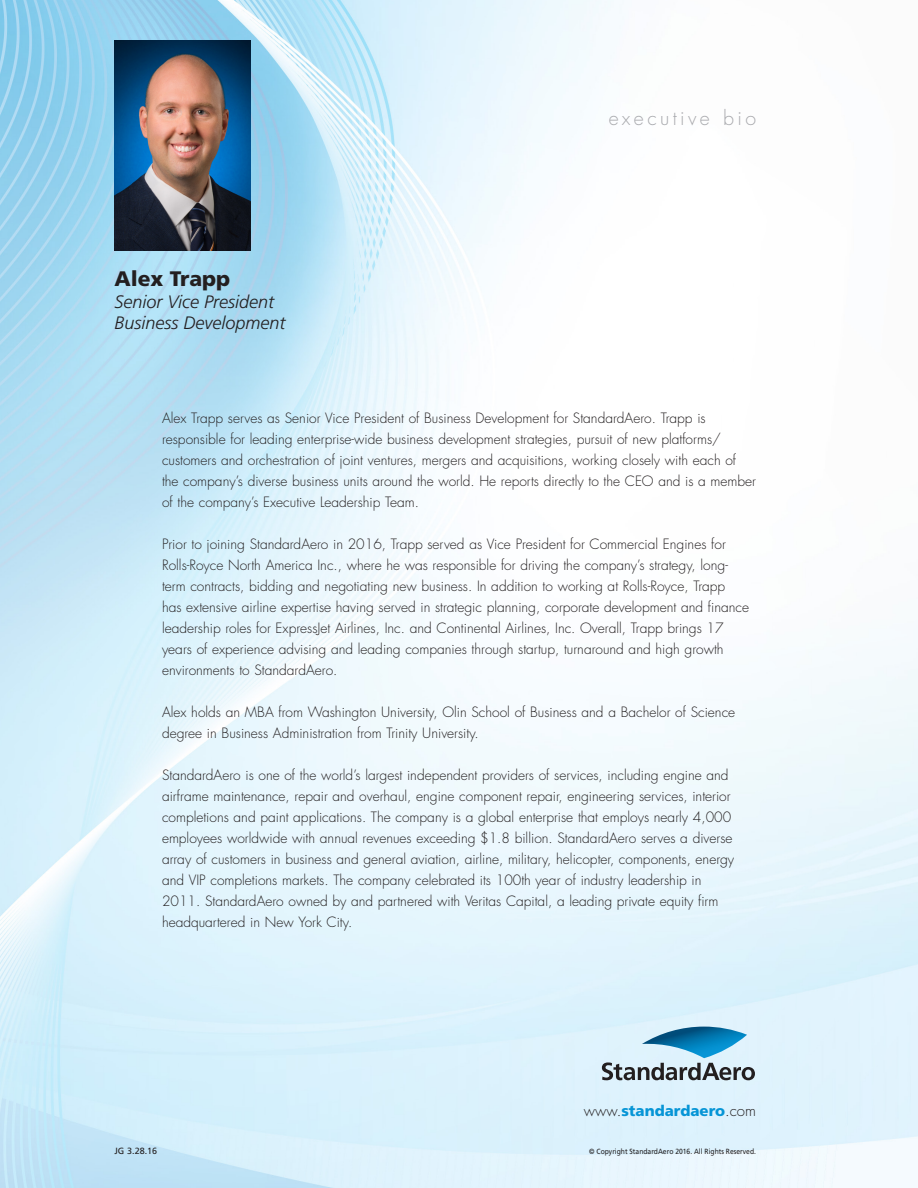
<style>
.page{position:relative;width:918px;height:1188px;background:#fff}
.page>*{position:absolute;margin:0;border:0;box-sizing:border-box;transform-origin:0 0}
.t1{font:900 21px "Frutiger";color:#231f20}
.t2{font:300 19.5px "Futura";letter-spacing:.17em;color:#a8a9ad}
.t3{font:italic 300 18px "Frutiger";color:#231f20}
.t4{font:900 15px "Frutiger";color:#0695d6}
.t5{font:300 13.8px/21px "Futura";color:#231f20}
.t6{font:9px "Frutiger";color:#231f20}
.t7{font:7.5px "Frutiger";color:#231f20;scale:.9 1}
.s1{font-family:"Futura";font-weight:300;color:#231f20}
</style>
<div class="page">
<img style="left:0;top:0;width:918px;height:1188px">
<svg style="left:602px;top:1027px;width:153px;height:53px;background:#93b8cb"></svg>
<img style="left:114px;top:40px;width:137px;height:210px">
<p class="t1" style="left:114px;top:266px;width:117px">Alex Trapp</p>
<p class="t3" style="left:114px;top:291px;width:161px">Senior Vice President</p>
<p class="t3" style="left:114px;top:313px;width:173px">Business Development</p>
<p class="t2" style="left:609px;top:106px;width:149px">executive bio</p>
<p class="t5" style="left:162px;top:408px;width:595px">Alex Trapp serves as Senior Vice President of Business Development for StandardAero. Trapp is responsible for leading enterprise-wide business development strategies, pursuit of new platforms/ customers and orchestration of joint ventures, mergers and acquisitions, working closely with each of the company’s diverse business units around the world. He reports directly to the CEO and is a member of the company’s Executive Leadership Team.</p>
<p class="t5" style="left:162px;top:534px;width:589px">Prior to joining StandardAero in 2016, Trapp served as Vice President for Commercial Engines for Rolls-Royce North America Inc., where he was responsible for driving the company’s strategy, long&shy;term contracts, bidding and negotiating new business. In addition to working at Rolls-Royce, Trapp<br>has extensive airline expertise having served in strategic planning, corporate development and finance leadership roles for ExpressJet Airlines, Inc. and Continental Airlines, Inc. Overall, Trapp brings 17 years of experience advising and leading companies through startup, turnaround and high growth environments to StandardAero.</p>
<p class="t5" style="left:162px;top:702px;width:575px">Alex holds an MBA from Washington University, Olin School of Business and a Bachelor of Science degree in Business Administration from Trinity University.</p>
<p class="t5" style="left:162px;top:765px;width:574px">StandardAero is one of the world’s largest independent providers of services, including engine and airframe maintenance, repair and overhaul, engine component repair, engineering services, interior completions and paint applications. The company is a global enterprise that employs nearly 4,000 employees worldwide with annual revenues exceeding $1.8 billion. StandardAero serves a diverse array of customers in business and general aviation, airline, military, helicopter, components, energy and VIP completions markets. The company celebrated its 100th year of industry leadership in 2011. StandardAero owned by and partnered with Veritas Capital, a leading private equity firm headquartered in New York City.</p>
<p class="t4" style="left:584px;top:1101px;width:174px"><span class="s1">www.</span>standardaero<span class="s1">.com</span></p>
<p class="t6" style="left:114px;top:1146px;width:44px">JG 3.28.16</p>
<p class="t7" style="left:589px;top:1147px;width:187px">© Copyright StandardAero 2016. All Rights Reserved.</p>
</div>
